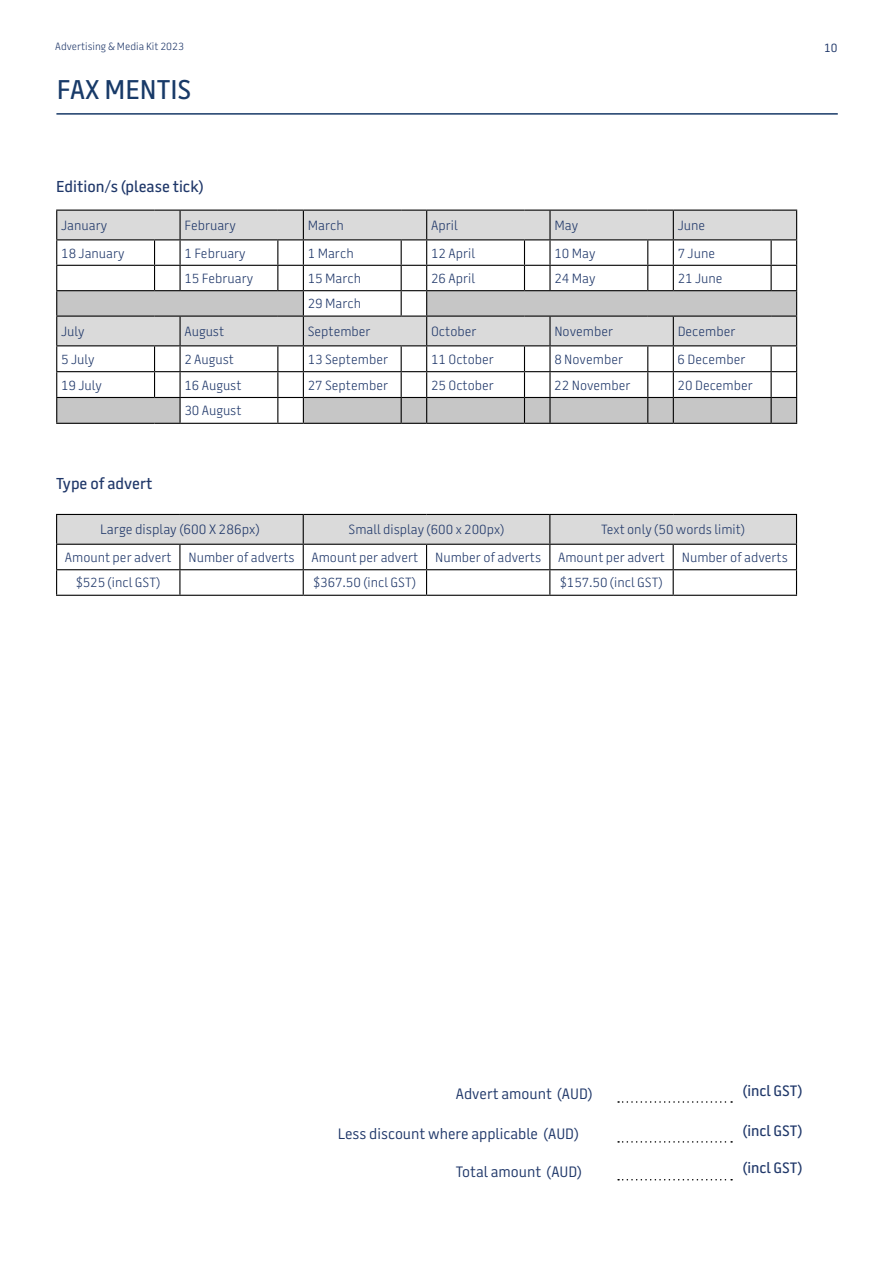
<style>
.page{position:relative;width:893px;height:1263px;background:#fff}
.page>*{position:absolute;margin:0;border:0;box-sizing:border-box;transform-origin:0 0}
.t1{font:500 27px "Battersea SANS";color:#183a68}
.t2{font:500 15.75px "Battersea SANS";color:#1f3769}
.t3{font:15px "Battersea SANS";color:#1f3769}
.t4{font:500 15px "Battersea SANS";color:#1f3769}
.t5{font:300 13.65px "Battersea SANS";color:#1f3769}
.t6{font:300 13.35px "Battersea SANS";color:#1f3769}
.t7{font:12px "Battersea SANS";color:#1f3769}
.t8{font:300 10.5px "Battersea SANS";color:#1f3769}
</style>
<div class="page">
<svg style="left:57px;top:211px;width:714px;height:79px"></svg>
<svg style="left:57px;top:291px;width:714px;height:132px"></svg>
<hr style="left:56px;top:210px;width:99px;height:1px;background:#000">
<svg style="left:155px;top:210px;width:25px;height:1px"></svg>
<hr style="left:180px;top:210px;width:98px;height:1px;background:#000">
<hr style="left:179px;top:211px;width:2px;height:28px;background:#000">
<hr style="left:303px;top:210px;width:98px;height:1px;background:#000">
<hr style="left:427px;top:210px;width:97px;height:1px;background:#000">
<svg style="left:524px;top:210px;width:26px;height:1px"></svg>
<hr style="left:550px;top:210px;width:98px;height:1px;background:#000">
<hr style="left:549px;top:211px;width:2px;height:28px;background:#000">
<hr style="left:673px;top:210px;width:98px;height:1px;background:#000">
<hr style="left:56px;top:239px;width:99px;height:1px;background:#000">
<hr style="left:180px;top:239px;width:98px;height:1px;background:#000">
<hr style="left:179px;top:240px;width:2px;height:25px;background:#000">
<hr style="left:303px;top:239px;width:98px;height:1px;background:#000">
<hr style="left:427px;top:239px;width:97px;height:1px;background:#000">
<hr style="left:550px;top:239px;width:98px;height:1px;background:#000">
<hr style="left:549px;top:240px;width:2px;height:25px;background:#000">
<hr style="left:673px;top:239px;width:98px;height:1px;background:#000">
<hr style="left:56px;top:265px;width:99px;height:1px;background:#000">
<hr style="left:180px;top:265px;width:98px;height:1px;background:#000">
<hr style="left:179px;top:266px;width:2px;height:24px;background:#000">
<hr style="left:303px;top:265px;width:98px;height:1px;background:#000">
<hr style="left:427px;top:265px;width:97px;height:1px;background:#000">
<hr style="left:550px;top:265px;width:98px;height:1px;background:#000">
<hr style="left:549px;top:266px;width:2px;height:24px;background:#000">
<hr style="left:673px;top:265px;width:98px;height:1px;background:#000">
<hr style="left:56px;top:290px;width:99px;height:1px;background:#000">
<svg style="left:154px;top:239px;width:26px;height:52px"></svg>
<hr style="left:180px;top:290px;width:98px;height:1px;background:#000">
<hr style="left:303px;top:290px;width:98px;height:1px;background:#000">
<hr style="left:427px;top:290px;width:97px;height:1px;background:#000">
<svg style="left:524px;top:239px;width:26px;height:52px"></svg>
<hr style="left:550px;top:290px;width:98px;height:1px;background:#000">
<svg style="left:647px;top:210px;width:27px;height:81px"></svg>
<hr style="left:673px;top:290px;width:98px;height:1px;background:#000">
<hr style="left:56px;top:316px;width:99px;height:1px;background:#000">
<svg style="left:155px;top:316px;width:25px;height:1px"></svg>
<hr style="left:180px;top:316px;width:98px;height:1px;background:#000">
<hr style="left:179px;top:317px;width:2px;height:28px;background:#000">
<hr style="left:303px;top:316px;width:98px;height:1px;background:#000">
<hr style="left:427px;top:316px;width:97px;height:1px;background:#000">
<svg style="left:524px;top:316px;width:26px;height:1px"></svg>
<hr style="left:550px;top:316px;width:98px;height:1px;background:#000">
<hr style="left:549px;top:317px;width:2px;height:28px;background:#000">
<hr style="left:673px;top:316px;width:98px;height:1px;background:#000">
<hr style="left:56px;top:345px;width:99px;height:1px;background:#000">
<hr style="left:180px;top:345px;width:98px;height:1px;background:#000">
<hr style="left:179px;top:346px;width:2px;height:25px;background:#000">
<hr style="left:303px;top:345px;width:98px;height:1px;background:#000">
<hr style="left:427px;top:345px;width:97px;height:1px;background:#000">
<hr style="left:550px;top:345px;width:98px;height:1px;background:#000">
<hr style="left:549px;top:346px;width:2px;height:25px;background:#000">
<hr style="left:673px;top:345px;width:98px;height:1px;background:#000">
<hr style="left:56px;top:371px;width:99px;height:1px;background:#000">
<hr style="left:180px;top:371px;width:98px;height:1px;background:#000">
<hr style="left:179px;top:372px;width:2px;height:25px;background:#000">
<hr style="left:303px;top:371px;width:98px;height:1px;background:#000">
<hr style="left:427px;top:371px;width:97px;height:1px;background:#000">
<hr style="left:550px;top:371px;width:98px;height:1px;background:#000">
<hr style="left:549px;top:372px;width:2px;height:25px;background:#000">
<hr style="left:673px;top:371px;width:98px;height:1px;background:#000">
<hr style="left:56px;top:397px;width:99px;height:1px;background:#000">
<svg style="left:56px;top:211px;width:1px;height:212px"></svg>
<svg style="left:154px;top:345px;width:26px;height:53px"></svg>
<hr style="left:180px;top:397px;width:98px;height:1px;background:#000">
<hr style="left:179px;top:398px;width:2px;height:25px;background:#000">
<hr style="left:303px;top:397px;width:98px;height:1px;background:#000">
<hr style="left:427px;top:397px;width:97px;height:1px;background:#000">
<hr style="left:550px;top:397px;width:98px;height:1px;background:#000">
<hr style="left:549px;top:398px;width:2px;height:25px;background:#000">
<hr style="left:673px;top:397px;width:98px;height:1px;background:#000">
<hr style="left:56px;top:423px;width:99px;height:1px;background:#000">
<svg style="left:155px;top:423px;width:25px;height:1px"></svg>
<hr style="left:180px;top:423px;width:98px;height:1px;background:#000">
<svg style="left:277px;top:210px;width:27px;height:214px"></svg>
<hr style="left:303px;top:423px;width:98px;height:1px;background:#000">
<svg style="left:401px;top:210px;width:26px;height:214px"></svg>
<hr style="left:427px;top:423px;width:97px;height:1px;background:#000">
<svg style="left:524px;top:345px;width:26px;height:79px"></svg>
<hr style="left:550px;top:423px;width:98px;height:1px;background:#000">
<svg style="left:647px;top:316px;width:27px;height:108px"></svg>
<hr style="left:673px;top:423px;width:98px;height:1px;background:#000">
<svg style="left:771px;top:210px;width:26px;height:214px"></svg>
<svg style="left:56px;top:514px;width:741px;height:81px"></svg>
<hr style="left:56px;top:595px;width:124px;height:1px;background:#000">
<hr style="left:180px;top:595px;width:123px;height:1px;background:#000">
<hr style="left:303px;top:595px;width:124px;height:1px;background:#000">
<hr style="left:427px;top:595px;width:123px;height:1px;background:#000">
<hr style="left:550px;top:595px;width:123px;height:1px;background:#000">
<hr style="left:673px;top:595px;width:124px;height:1px;background:#000">
<hr style="left:56px;top:113px;width:782px;height:2px;background:#183a68">
<svg style="left:618px;top:1179px;width:114px;height:1px"></svg>
<svg style="left:618px;top:1141px;width:114px;height:2px"></svg>
<svg style="left:618px;top:1101px;width:114px;height:2px"></svg>
<p class="t8" style="left:55px;top:40px;width:130px">Advertising &amp; Media Kit 2023</p>
<p class="t7" style="left:824px;top:39px;width:15px">10</p>
<h1 class="t1" style="left:57px;top:72px;width:136px">FAX MENTIS</h1>
<p class="t2" style="left:56px;top:176px;width:149px">Edition/s (please tick)</p>
<p class="t6" style="left:61px;top:216px;width:48px">January</p>
<p class="t6" style="left:184px;top:216px;width:53px">February</p>
<p class="t6" style="left:308px;top:216px;width:38px">March</p>
<p class="t6" style="left:431px;top:216px;width:28px">April</p>
<p class="t6" style="left:554px;top:216px;width:25px">May</p>
<p class="t6" style="left:678px;top:216px;width:29px">June</p>
<p class="t6" style="left:61px;top:244px;width:65px">18 January</p>
<p class="t6" style="left:184px;top:244px;width:63px">1 February</p>
<p class="t6" style="left:308px;top:244px;width:47px">1 March</p>
<p class="t6" style="left:431px;top:244px;width:46px">12 April</p>
<p class="t6" style="left:554px;top:244px;width:43px">10 May</p>
<p class="t6" style="left:678px;top:244px;width:39px">7 June</p>
<p class="t6" style="left:184px;top:269px;width:70px">15 February</p>
<p class="t6" style="left:308px;top:269px;width:55px">15 March</p>
<p class="t6" style="left:431px;top:269px;width:46px">26 April</p>
<p class="t6" style="left:554px;top:269px;width:43px">24 May</p>
<p class="t6" style="left:678px;top:269px;width:46px">21 June</p>
<p class="t6" style="left:308px;top:295px;width:55px">29 March</p>
<p class="t6" style="left:61px;top:322px;width:25px">July</p>
<p class="t6" style="left:184px;top:322px;width:41px">August</p>
<p class="t6" style="left:308px;top:322px;width:65px">September</p>
<p class="t6" style="left:431px;top:322px;width:47px">October</p>
<p class="t6" style="left:554px;top:322px;width:60px">November</p>
<p class="t6" style="left:678px;top:322px;width:59px">December</p>
<p class="t6" style="left:61px;top:350px;width:35px">5 July</p>
<p class="t6" style="left:184px;top:350px;width:51px">2 August</p>
<p class="t6" style="left:308px;top:350px;width:82px">13 September</p>
<p class="t6" style="left:431px;top:350px;width:64px">11 October</p>
<p class="t6" style="left:554px;top:350px;width:70px">8 November</p>
<p class="t6" style="left:678px;top:350px;width:69px">6 December</p>
<p class="t6" style="left:61px;top:376px;width:42px">19 July</p>
<p class="t6" style="left:184px;top:376px;width:59px">16 August</p>
<p class="t6" style="left:308px;top:376px;width:82px">27 September</p>
<p class="t6" style="left:431px;top:376px;width:64px">25 October</p>
<p class="t6" style="left:554px;top:376px;width:78px">22 November</p>
<p class="t6" style="left:678px;top:376px;width:77px">20 December</p>
<p class="t6" style="left:184px;top:402px;width:59px">30 August</p>
<p class="t2" style="left:56px;top:472px;width:98px">Type of advert</p>
<p class="t5" style="left:100px;top:521px;width:161px">Large display (600 X 286px)</p>
<p class="t6" style="left:349px;top:521px;width:157px">Small display (600 x 200px)</p>
<p class="t6" style="left:601px;top:521px;width:145px">Text only (50 words limit)</p>
<p class="t6" style="left:65px;top:548px;width:108px">Amount per advert</p>
<p class="t6" style="left:189px;top:548px;width:108px">Number of adverts</p>
<p class="t6" style="left:311px;top:548px;width:108px">Amount per advert</p>
<p class="t6" style="left:435px;top:548px;width:108px">Number of adverts</p>
<p class="t6" style="left:558px;top:548px;width:108px">Amount per advert</p>
<p class="t6" style="left:682px;top:548px;width:108px">Number of adverts</p>
<p class="t6" style="left:76px;top:574px;width:86px">$525 (incl GST)</p>
<p class="t6" style="left:314px;top:574px;width:104px">$367.50 (incl GST)</p>
<p class="t6" style="left:560px;top:574px;width:104px">$157.50 (incl GST)</p>
<p class="t3" style="left:456px;top:1084px;width:138px">Advert amount (AUD)</p>
<p class="t4" style="left:743px;top:1080px;width:61px">(incl GST)</p>
<p class="t3" style="left:338px;top:1123px;width:242px">Less discount where applicable (AUD)</p>
<p class="t4" style="left:743px;top:1120px;width:61px">(incl GST)</p>
<p class="t3" style="left:456px;top:1161px;width:128px">Total amount (AUD)</p>
<p class="t4" style="left:743px;top:1158px;width:61px">(incl GST)</p>
</div>
